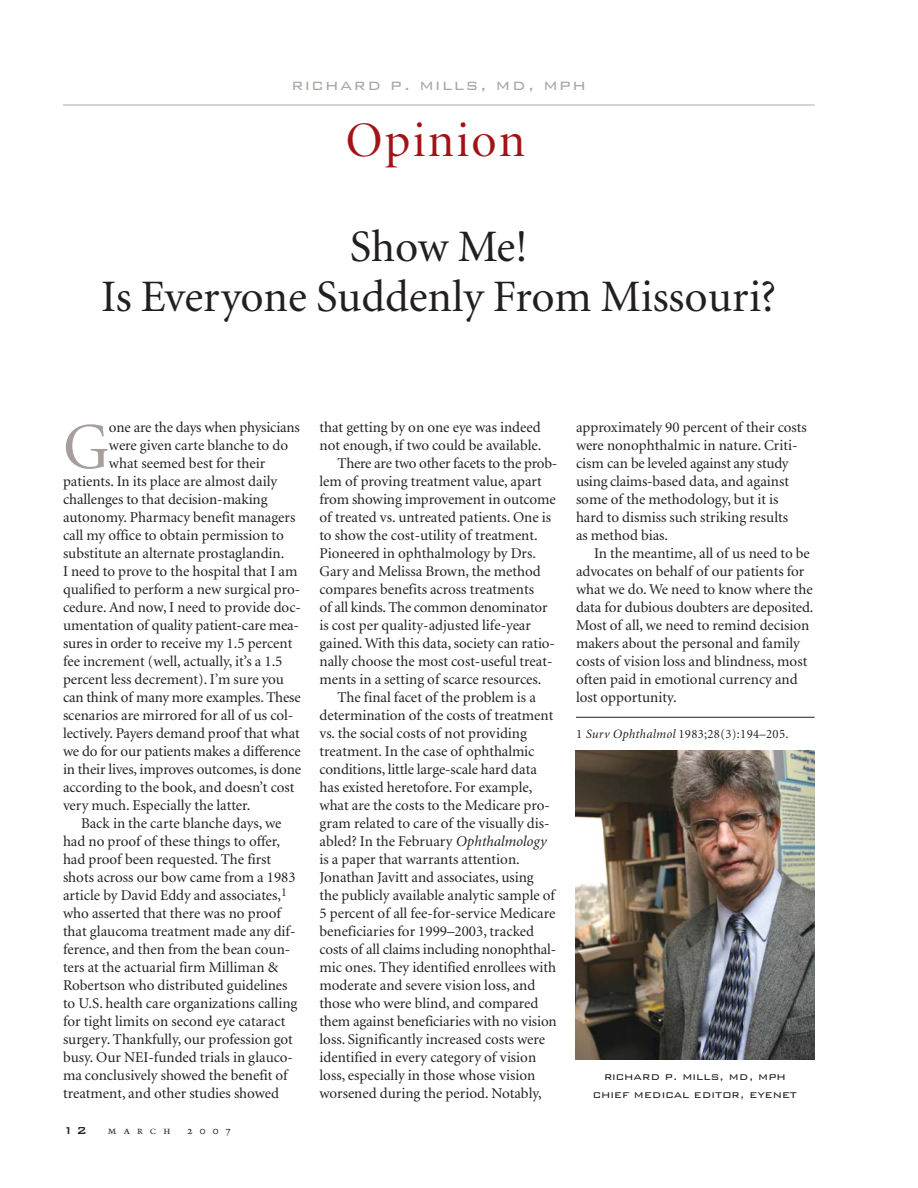
<style>
.page{position:relative;width:918px;height:1188px;background:#fff}
.page>*{position:absolute;margin:0;border:0;box-sizing:border-box;transform-origin:0 0}
.t1{font:65.7px "Minion";color:#a89f9d}
.t2{font:49.5px "Minion Display";letter-spacing:.045em;color:#a21317}
.t3{font:45px/49.5px "Minion";color:#231f20;text-align:center}
.t4{font:300 19.5px "Bank Gothic BT";letter-spacing:.075em;color:#a8a8a3}
.t5{font:15px/18px "Minion";color:#231f20}
.t6{font:300 13.5px/18px "Bank Gothic BT";color:#231f20;text-align:center}
.t7{font:500 13.5px "Bank Gothic BT";color:#231f20}
.t8{font:12.75px "Minion";letter-spacing:.025em;color:#231f20}
.t9{font:10.5px "Trump Mediaeval SC";letter-spacing:.665em;color:#231f20}
.s1{font-style:italic}
</style>
<div class="page">
<hr style="left:576px;top:717px;width:238px;height:1px;background:#231f20">
<img style="left:575px;top:750px;width:240px;height:310px">
<hr style="left:63px;top:105px;width:751px;height:1px;background:#a8a8a3">
<h3 class="t4" style="left:291px;top:72px;width:296px">richard p. mills, md, mph</h3>
<h2 class="t2" style="left:346px;top:120px;width:181px">Opinion</h2>
<h3 class="t3" style="left:101px;top:226px;width:677px">Show Me!<br>Is Everyone Suddenly From Missouri?</h3>
<h1 class="t1" style="left:63px;top:421px;width:48px">G</h1>
<p class="t5" style="left:109px;top:419px;width:193px">one are the days when physicians</p>
<p class="t5" style="left:109px;top:437px;width:181px">were given carte blanche to do</p>
<p class="t5" style="left:109px;top:455px;width:158px">what seemed best for their</p>
<p class="t5" style="left:63px;top:473px;width:216px">patients. In its place are almost daily</p>
<p class="t5" style="left:63px;top:491px;width:206px">challenges to that decision-making</p>
<p class="t5" style="left:63px;top:509px;width:234px">autonomy. Pharmacy benefit managers</p>
<p class="t5" style="left:63px;top:527px;width:222px">call my office to obtain permission to</p>
<p class="t5" style="left:63px;top:545px;width:223px">substitute an alternate prostaglandin.</p>
<p class="t5" style="left:63px;top:563px;width:236px">I need to prove to the hospital that I am</p>
<p class="t5" style="left:63px;top:581px;width:239px">qualified to perform a new surgical pro-</p>
<p class="t5" style="left:63px;top:599px;width:240px">cedure. And now, I need to provide doc-</p>
<p class="t5" style="left:63px;top:617px;width:238px">umentation of quality patient-care mea-</p>
<p class="t5" style="left:63px;top:635px;width:231px">sures in order to receive my 1.5 percent</p>
<p class="t5" style="left:63px;top:653px;width:221px">fee increment (well, actually, it’s a 1.5</p>
<p class="t5" style="left:63px;top:671px;width:223px">percent less decrement). I’m sure you</p>
<p class="t5" style="left:63px;top:689px;width:239px">can think of many more examples. These</p>
<p class="t5" style="left:63px;top:707px;width:232px">scenarios are mirrored for all of us col-</p>
<p class="t5" style="left:63px;top:725px;width:238px">lectively. Payers demand proof that what</p>
<p class="t5" style="left:63px;top:743px;width:239px">we do for our patients makes a difference</p>
<p class="t5" style="left:63px;top:761px;width:240px">in their lives, improves outcomes, is done</p>
<p class="t5" style="left:63px;top:779px;width:233px">according to the book, and doesn’t cost</p>
<p class="t5" style="left:63px;top:797px;width:189px">very much. Especially the latter.</p>
<p class="t5" style="left:81px;top:815px;width:202px">Back in the carte blanche days, we</p>
<p class="t5" style="left:63px;top:833px;width:219px">had no proof of these things to offer,</p>
<p class="t5" style="left:63px;top:851px;width:210px">had proof been requested. The first</p>
<p class="t5" style="left:63px;top:869px;width:234px">shots across our bow came from a 1983</p>
<p class="t5" style="left:63px;top:887px;width:225px">article by David Eddy and associates,<sup>1</sup></p>
<p class="t5" style="left:63px;top:905px;width:219px">who asserted that there was no proof</p>
<p class="t5" style="left:63px;top:923px;width:234px">that glaucoma treatment made any dif-</p>
<p class="t5" style="left:63px;top:941px;width:229px">ference, and then from the bean coun-</p>
<p class="t5" style="left:63px;top:959px;width:217px">ters at the actuarial firm Milliman &amp;</p>
<p class="t5" style="left:63px;top:977px;width:226px">Robertson who distributed guidelines</p>
<p class="t5" style="left:63px;top:995px;width:236px">to U.S. health care organizations calling</p>
<p class="t5" style="left:63px;top:1013px;width:224px">for tight limits on second eye cataract</p>
<p class="t5" style="left:63px;top:1031px;width:231px">surgery. Thankfully, our profession got</p>
<p class="t5" style="left:63px;top:1049px;width:232px">busy. Our NEI-funded trials in glauco-</p>
<p class="t5" style="left:63px;top:1067px;width:226px">ma conclusively showed the benefit of</p>
<p class="t5" style="left:63px;top:1085px;width:218px">treatment, and other studies showed</p>
<p class="t7" style="left:63px;top:1121px;width:26px">12</p>
<p class="t9" style="left:108px;top:1126px;width:64px">march</p>
<p class="t9" style="left:187px;top:1126px;width:46px">2007</p>
<p class="t5" style="left:320px;top:419px;width:223px">that getting by on one eye was indeed</p>
<p class="t5" style="left:320px;top:437px;width:223px">not enough, if two could be available.</p>
<p class="t5" style="left:338px;top:455px;width:221px">There are two other facets to the prob-</p>
<p class="t5" style="left:320px;top:473px;width:224px">lem of proving treatment value, apart</p>
<p class="t5" style="left:320px;top:491px;width:238px">from showing improvement in outcome</p>
<p class="t5" style="left:320px;top:509px;width:233px">of treated vs. untreated patients. One is</p>
<p class="t5" style="left:320px;top:527px;width:220px">to show the cost-utility of treatment.</p>
<p class="t5" style="left:320px;top:545px;width:218px">Pioneered in ophthalmology by Drs.</p>
<p class="t5" style="left:320px;top:563px;width:223px">Gary and Melissa Brown, the method</p>
<p class="t5" style="left:320px;top:581px;width:216px">compares benefits across treatments</p>
<p class="t5" style="left:320px;top:599px;width:230px">of all kinds. The common denominator</p>
<p class="t5" style="left:320px;top:617px;width:213px">is cost per quality-adjusted life-year</p>
<p class="t5" style="left:320px;top:635px;width:237px">gained. With this data, society can ratio-</p>
<p class="t5" style="left:320px;top:653px;width:235px">nally choose the most cost-useful treat-</p>
<p class="t5" style="left:320px;top:671px;width:223px">ments in a setting of scarce resources.</p>
<p class="t5" style="left:338px;top:689px;width:200px">The final facet of the problem is a</p>
<p class="t5" style="left:320px;top:707px;width:235px">determination of the costs of treatment</p>
<p class="t5" style="left:320px;top:725px;width:209px">vs. the social costs of not providing</p>
<p class="t5" style="left:320px;top:743px;width:216px">treatment. In the case of ophthalmic</p>
<p class="t5" style="left:320px;top:761px;width:219px">conditions, little large-scale hard data</p>
<p class="t5" style="left:320px;top:779px;width:214px">has existed heretofore. For example,</p>
<p class="t5" style="left:320px;top:797px;width:232px">what are the costs to the Medicare pro-</p>
<p class="t5" style="left:320px;top:815px;width:232px">gram related to care of the visually dis-</p>
<p class="t5" style="left:320px;top:833px;width:228px">abled? In the February <span class="s1">Ophthalmology</span></p>
<p class="t5" style="left:320px;top:851px;width:202px">is a paper that warrants attention.</p>
<p class="t5" style="left:320px;top:869px;width:216px">Jonathan Javitt and associates, using</p>
<p class="t5" style="left:320px;top:887px;width:237px">the publicly available analytic sample of</p>
<p class="t5" style="left:320px;top:905px;width:237px">5 percent of all fee-for-service Medicare</p>
<p class="t5" style="left:320px;top:923px;width:216px">beneficiaries for 1999–2003, tracked</p>
<p class="t5" style="left:320px;top:941px;width:238px">costs of all claims including nonophthal-</p>
<p class="t5" style="left:320px;top:959px;width:238px">mic ones. They identified enrollees with</p>
<p class="t5" style="left:320px;top:977px;width:217px">moderate and severe vision loss, and</p>
<p class="t5" style="left:320px;top:995px;width:220px">those who were blind, and compared</p>
<p class="t5" style="left:320px;top:1013px;width:239px">them against beneficiaries with no vision</p>
<p class="t5" style="left:320px;top:1031px;width:227px">loss. Significantly increased costs were</p>
<p class="t5" style="left:320px;top:1049px;width:218px">identified in every category of vision</p>
<p class="t5" style="left:320px;top:1067px;width:217px">loss, especially in those whose vision</p>
<p class="t5" style="left:320px;top:1085px;width:224px">worsened during the period. Notably,</p>
<p class="t5" style="left:576px;top:419px;width:232px">approximately 90 percent of their costs were nonophthalmic in nature. Criti&shy;cism can be leveled against any study using claims-based data, and against some of the methodology, but it is hard to dismiss such striking results<br>as method bias.</p>
<p class="t5" style="left:576px;top:545px;width:239px;text-indent:18px">In the meantime, all of us need to be advocates on behalf of our patients for what we do. We need to know where the data for dubious doubters are deposited.<br>Most of all, we need to remind decision makers about the personal and family costs of vision loss and blindness, most often paid in emotional currency and lost opportunity.</p>
<p class="t8" style="left:576px;top:729px;width:214px">1 <span class="s1">Surv Ophthalmol</span> 1983;28(3):194–205.</p>
<p class="t6" style="left:593px;top:1066px;width:206px">richard p. mills, md, mph chief medical editor, eyenet</p>
</div>
